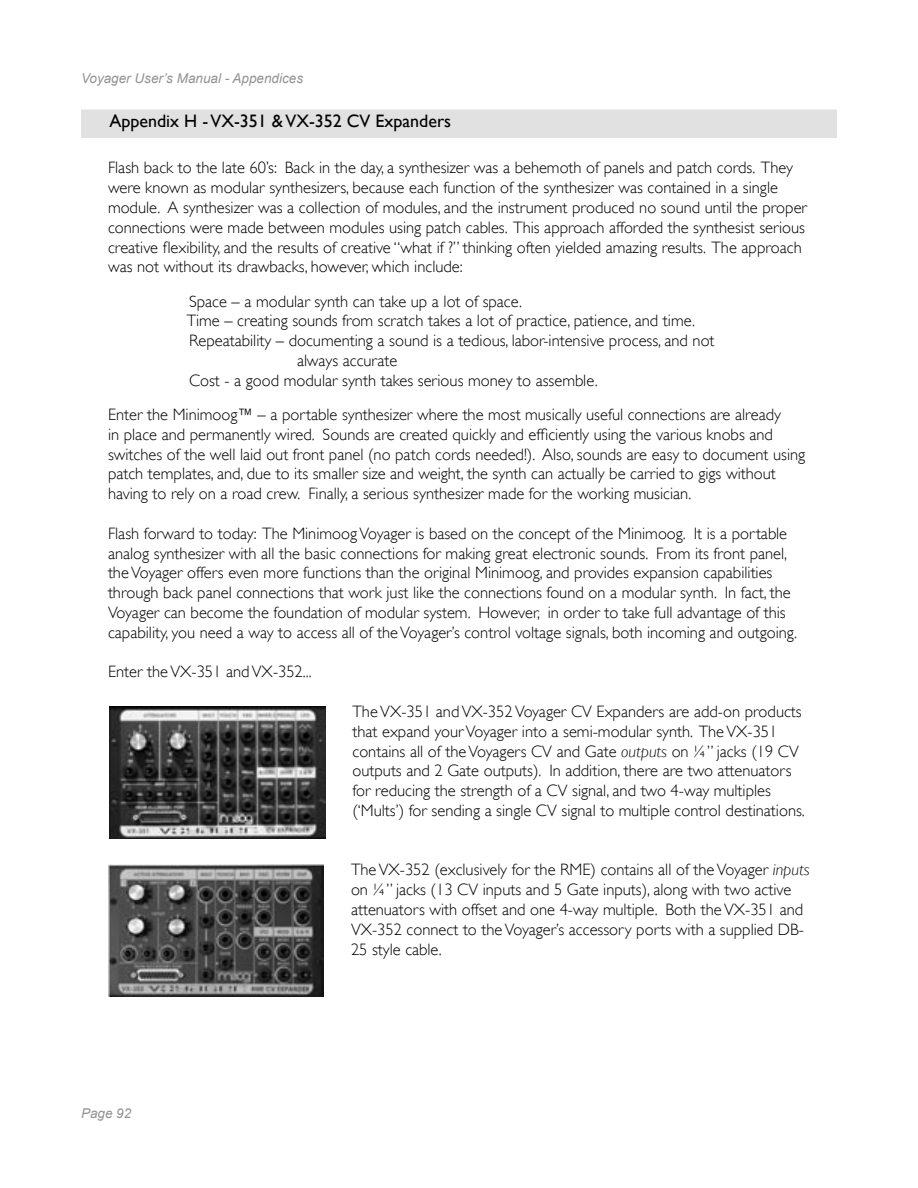
<style>
.page{position:relative;width:918px;height:1188px;background:#fff}
.page>*{position:absolute;margin:0;border:0;box-sizing:border-box;transform-origin:0 0}
.heading_4{font:18px "Gill Sans";color:#000}
.heading_1{font:300 16.5px/19.8px "Gill Sans";color:#000}
.Body_Text{font:300 16.5px/19.8px "Gill Sans";color:#000}
.t1{font:italic 13.5px "Arial";color:#939393}
.s1{font-style:italic}
</style>
<div class="page">
<div style="left:82px;top:110px;width:754px;height:27px;background:#e1e1e1"></div>
<div style="left:81px;top:110px;width:756px;height:28px;border:2px solid #e1e1e1"></div>
<img style="left:108px;top:864px;width:216px;height:132px">
<img style="left:110px;top:706px;width:216px;height:133px">
<p class="t1" style="left:81px;top:71px;width:224px">Voyager User’s Manual - Appendices</p>
<p class="heading_4" style="left:109px;top:111px;width:343px">Appendix H - VX-351 &amp; VX-352 CV Expanders</p>
<p class="heading_1" style="left:108px;top:158px;width:701px">Flash back to the late 60’s: Back in the day, a synthesizer was a behemoth of panels and patch cords. They were known as modular synthesizers, because each function of the synthesizer was contained in a single module. A synthesizer was a collection of modules, and the instrument produced no sound until the proper connections were made between modules using patch cables. This approach afforded the synthesist serious creative flexibility, and the results of creative “what if ?” thinking often yielded amazing results. The approach was not without its drawbacks, however, which include:</p>
<p class="heading_1" style="left:189px;top:291px;width:335px">Space – a modular synth can take up a lot of space.</p>
<p class="heading_1" style="left:187px;top:311px;width:510px">Time – creating sounds from scratch takes a lot of practice, patience, and time.</p>
<p class="heading_1" style="left:189px;top:331px;width:527px">Repeatability – documenting a sound is a tedious, labor-intensive process, and not</p>
<p class="heading_1" style="left:297px;top:350px;width:102px">always accurate</p>
<p class="heading_1" style="left:189px;top:370px;width:410px">Cost - a good modular synth takes serious money to assemble.</p>
<p class="heading_1" style="left:108px;top:404px;width:699px">Enter the Minimoog™ – a portable synthesizer where the most musically useful connections are already<br>in place and permanently wired. Sounds are created quickly and efficiently using the various knobs and switches of the well laid out front panel (no patch cords needed!). Also, sounds are easy to document using patch templates, and, due to its smaller size and weight, the synth can actually be carried to gigs without having to rely on a road crew. Finally, a serious synthesizer made for the working musician.</p>
<p class="heading_1" style="left:108px;top:523px;width:690px">Flash forward to today: The Minimoog Voyager is based on the concept of the Minimoog. It is a portable analog synthesizer with all the basic connections for making great electronic sounds. From its front panel, the Voyager offers even more functions than the original Minimoog, and provides expansion capabilities through back panel connections that work just like the connections found on a modular synth. In fact, the Voyager can become the foundation of modular system. However, in order to take full advantage of this capability, you need a way to access all of the Voyager’s control voltage signals, both incoming and outgoing.</p>
<p class="heading_1" style="left:108px;top:662px;width:205px">Enter the VX-351 and VX-352...</p>
<p class="Body_Text" style="left:352px;top:701px;width:454px">The VX-351 and VX-352 Voyager CV Expanders are add-on products that expand your Voyager into a semi-modular synth. The VX-351 contains all of the Voyagers CV and Gate <span class="s1">outputs</span> on 1⁄4” jacks (19 CV outputs and 2 Gate outputs). In addition, there are two attenuators for reducing the strength of a CV signal, and two 4-way multiples (‘Mults’) for sending a single CV signal to multiple control destinations.</p>
<p class="t1" style="left:81px;top:1106px;width:52px">Page 92</p>
<p class="Body_Text" style="left:351px;top:860px;width:460px">The VX-352 (exclusively for the RME) contains all of the Voyager <span class="s1">inputs </span>on 1⁄4” jacks (13 CV inputs and 5 Gate inputs), along with two active attenuators with offset and one 4-way multiple. Both the VX-351 and VX-352 connect to the Voyager’s accessory ports with a supplied DB-25 style cable.</p>
</div>
